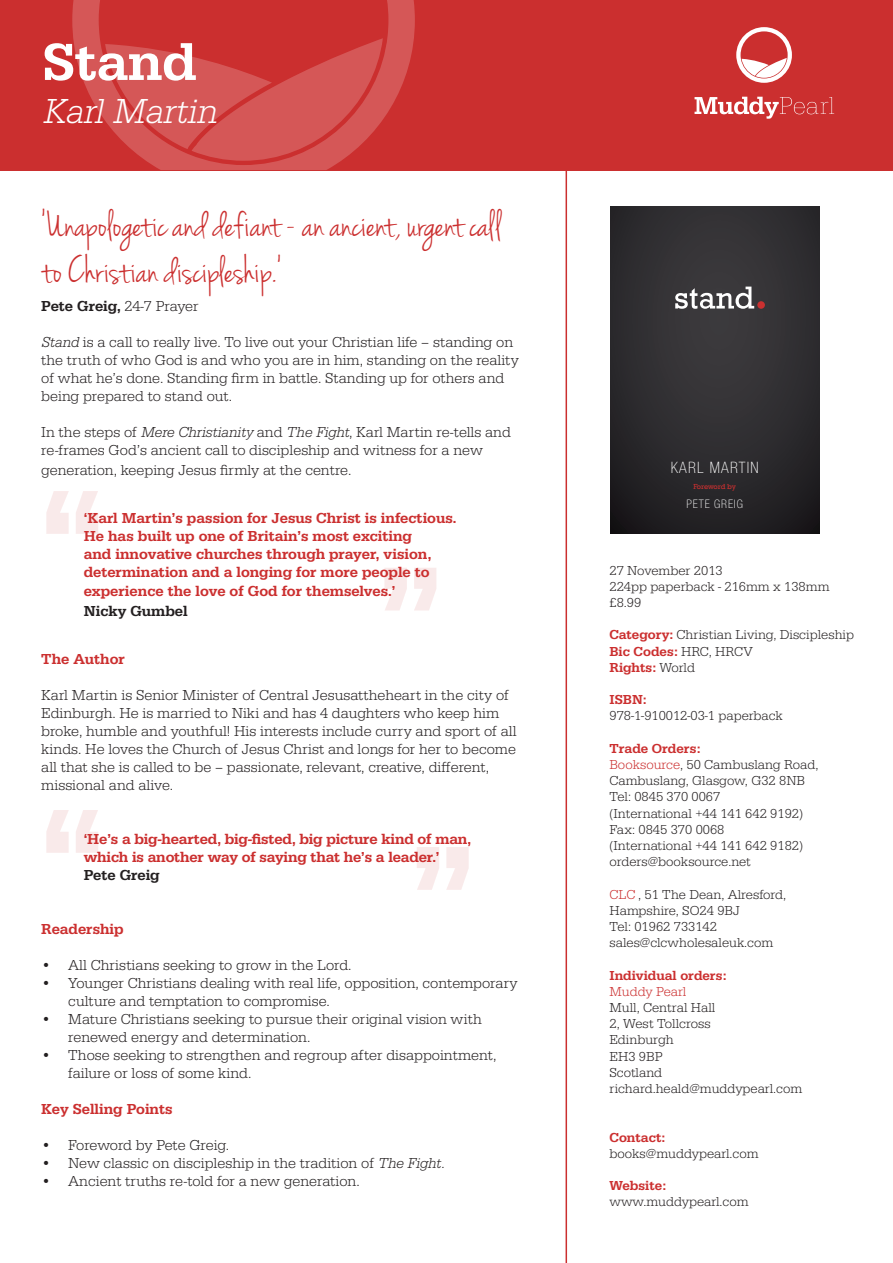
<style>
.page{position:relative;width:893px;height:1263px;background:#fff}
.page>*{position:absolute;margin:0;border:0;box-sizing:border-box;transform-origin:0 0}
.t1{font:500 160.95px/318.9px "Serifa";color:#cb2f2f}
.t2{font:500 54px "Serifa";color:#fff}
.t3{font:39px/46.8px "Jenna Sue";color:#cb2f2f}
.t4{font:italic 300 36px "Serifa";color:#fff}
.t5{font:100 condensed 15.75px "Helvetica Neue LT Std";letter-spacing:.075em;color:#fff}
.t6{font:300 15px/18px "Serifa";color:#231f20}
.t7{font:500 15px/18px "Serifa";color:#cb2f2f}
.t8{font:500 15px "Serifa";color:#231f20}
.t9{font:300 13.5px/16.2px "Serifa";color:#231f20}
.t10{font:500 13.5px "Serifa";color:#cb2f2f}
.t11{font:300 13.5px "Serifa";letter-spacing:-.005em;color:#cb2f2f}
.t12{font:100 condensed 11.7px "Helvetica Neue LT Std";letter-spacing:.075em;color:#fff}
.t13{font:7.5px "Rockwell";letter-spacing:-.035em;color:#ca3030}
.s1{font-weight:300}
.s2{font-style:italic}
.s3{font-weight:500;color:#cb2f2f}
.s4{font-weight:300;color:#231f20}
.s5{color:#cb2f2f}
</style>
<div class="page">
<div style="left:0;top:0;width:893px;height:170px;background:#cb2f2f"></div>
<svg style="left:72px;top:0;width:343px;height:170px;fill:#d55757"></svg>
<hr style="left:566px;top:170px;width:1px;height:1093px;background:#cb2f2f">
<div style="left:610px;top:206px;width:209px;height:328px;background:linear-gradient(to bottom,#373639,#252326)"></div>
<svg style="left:675px;top:287px;width:79px;height:22px"></svg>
<div style="left:757px;top:301px;width:8px;height:8px;background:#ca3030;border-radius:50%"></div>
<svg style="left:694px;top:97px;width:140px;height:22px"></svg>
<svg style="left:736px;top:27px;width:56px;height:56px"></svg>
<p class="t2" style="left:43px;top:30px;width:155px">Stand</p>
<p class="t4" style="left:43px;top:91px;width:176px">Karl Martin</p>
<p class="t3" style="left:41px;top:203px;width:461px">‘Unapologetic and defiant - an ancient, urgent call to Christian discipleship.’</p>
<p class="t8" style="left:41px;top:297px;width:159px">Pete Greig, <span class="s1">24-7 Prayer</span></p>
<p class="t6" style="left:41px;top:333px;width:479px"><span class="s2">Stand</span> is a call to really live. To live out your Christian life – standing on the truth of who God is and who you are in him, standing on the reality of what he’s done. Standing firm in battle. Standing up for others and being prepared to stand out.</p>
<p class="t6" style="left:41px;top:423px;width:471px">In the steps of <span class="s2">Mere Christianity</span> and <span class="s2">The Fight</span>, Karl Martin re-tells and re-frames God’s ancient call to discipleship and witness for a new</p>
<p class="t6" style="left:41px;top:461px;width:312px">generation, keeping Jesus firmly at the centre.</p>
<p class="t7" style="left:84px;top:509px;width:374px">‘Karl Martin’s passion for Jesus Christ is infectious.<br>He has built up one of Britain’s most exciting<br>and innovative churches through prayer, vision, determination and a longing for more people to</p>
<p class="t7" style="left:84px;top:582px;width:314px">experience the love of God for themselves.’</p>
<p class="t8" style="left:84px;top:602px;width:105px">Nicky Gumbel</p>
<p class="t7" style="left:41px;top:650px;width:85px">The Author</p>
<p class="t6" style="left:41px;top:686px;width:477px">Karl Martin is Senior Minister of Central Jesusattheheart in the city of Edinburgh. He is married to Niki and has 4 daughters who keep him broke, humble and youthful! His interests include curry and sport of all kinds. He loves the Church of Jesus Christ and longs for her to become all that she is called to be – passionate, relevant, creative, different, missional and alive.</p>
<h1 class="t1" style="left:38px;top:385px;width:71px">“ “</h1>
<h1 class="t1" style="left:445px;top:717px;width:71px;rotate:-180deg">“</h1>
<p class="t7" style="left:84px;top:830px;width:389px">‘He’s a big-hearted, big-fisted, big picture kind of man, which is another way of saying that he’s a leader.’</p>
<p class="t8" style="left:84px;top:866px;width:78px">Pete Greig</p>
<h1 class="t1" style="left:477px;top:996px;width:71px;rotate:-180deg">“</h1>
<p class="t7" style="left:41px;top:920px;width:84px">Readership</p>
<p class="t6" style="left:41px;top:956px;width:312px">• All Christians seeking to grow in the Lord.</p>
<p class="t6" style="left:68px;top:974px;width:451px;text-indent:-27px">• Younger Christians dealing with real life, opposition, contemporary culture and temptation to compromise.</p>
<p class="t6" style="left:68px;top:1010px;width:415px;text-indent:-27px">• Mature Christians seeking to pursue their original vision with renewed energy and determination.</p>
<p class="t6" style="left:68px;top:1046px;width:430px;text-indent:-27px">• Those seeking to strengthen and regroup after disappointment, failure or loss of some kind.</p>
<p class="t7" style="left:41px;top:1100px;width:133px">Key Selling Points</p>
<p class="t6" style="left:41px;top:1136px;width:190px">• Foreword by Pete Greig.</p>
<p class="t6" style="left:41px;top:1154px;width:405px">• New classic on discipleship in the tradition of <span class="s2">The Fight.</span></p>
<p class="t6" style="left:41px;top:1172px;width:320px">• Ancient truths re-told for a new generation.</p>
<p class="t5" style="left:671px;top:458px;width:89px">KARL MARTIN</p>
<p class="t13" style="left:693px;top:482px;width:44px">Foreword by</p>
<p class="t12" style="left:687px;top:497px;width:58px">PETE GREIG</p>
<p class="t9" style="left:609px;top:562px;width:115px">27 November 2013</p>
<p class="t9" style="left:609px;top:578px;width:222px">224pp paperback - 216mm x 138mm</p>
<p class="t9" style="left:609px;top:594px;width:33px">£8.99</p>
<p class="t9" style="left:609px;top:627px;width:246px"><span class="s3">Category:</span> Christian Living, Discipleship</p>
<p class="t10" style="left:609px;top:643px;width:145px">Bic Codes: <span class="s4">HRC, HRCV</span></p>
<p class="t10" style="left:609px;top:659px;width:87px">Rights: <span class="s4">World</span></p>
<p class="t10" style="left:609px;top:692px;width:39px">ISBN:</p>
<p class="t9" style="left:609px;top:708px;width:175px">978-1-910012-03-1 paperback</p>
<p class="t10" style="left:609px;top:740px;width:92px">Trade Orders:</p>
<p class="t9" style="left:609px;top:756px;width:210px"><span class="s5">Booksource</span>, 50 Cambuslang Road,</p>
<p class="t9" style="left:609px;top:773px;width:199px">Cambuslang, Glasgow, G32 8NB  </p>
<p class="t9" style="left:609px;top:789px;width:112px">Tel: 0845 370 0067</p>
<p class="t9" style="left:609px;top:805px;width:195px">(International +44 141 642 9192)</p>
<p class="t9" style="left:609px;top:821px;width:116px">Fax: 0845 370 0068</p>
<p class="t9" style="left:609px;top:837px;width:195px">(International +44 141 642 9182)</p>
<p class="t9" style="left:609px;top:854px;width:143px">orders@booksource.net</p>
<p class="t9" style="left:609px;top:886px;width:178px"><span class="s5">CLC</span> , 51 The Dean, Alresford,</p>
<p class="t9" style="left:609px;top:902px;width:132px">Hampshire, SO24 9BJ</p>
<p class="t9" style="left:609px;top:918px;width:109px">Tel: 01962 733142</p>
<p class="t9" style="left:609px;top:935px;width:165px">sales@clcwholesaleuk.com</p>
<p class="t10" style="left:609px;top:967px;width:118px">Individual orders:</p>
<p class="t11" style="left:609px;top:984px;width:78px">Muddy Pearl</p>
<p class="t9" style="left:609px;top:999px;width:107px">Mull, Central Hall</p>
<p class="t9" style="left:609px;top:1016px;width:103px">2, West Tollcross</p>
<p class="t9" style="left:609px;top:1032px;width:66px">Edinburgh</p>
<p class="t9" style="left:609px;top:1048px;width:55px">EH3 9BP</p>
<p class="t9" style="left:609px;top:1064px;width:54px">Scotland</p>
<p class="t9" style="left:609px;top:1080px;width:194px">richard.heald@muddypearl.com</p>
<p class="t10" style="left:609px;top:1129px;width:57px">Contact:</p>
<p class="t9" style="left:609px;top:1145px;width:151px">books@muddypearl.com</p>
<p class="t9" style="left:609px;top:1178px;width:141px"><span class="s3">Website: </span>www.muddypearl.com</p>
</div>
